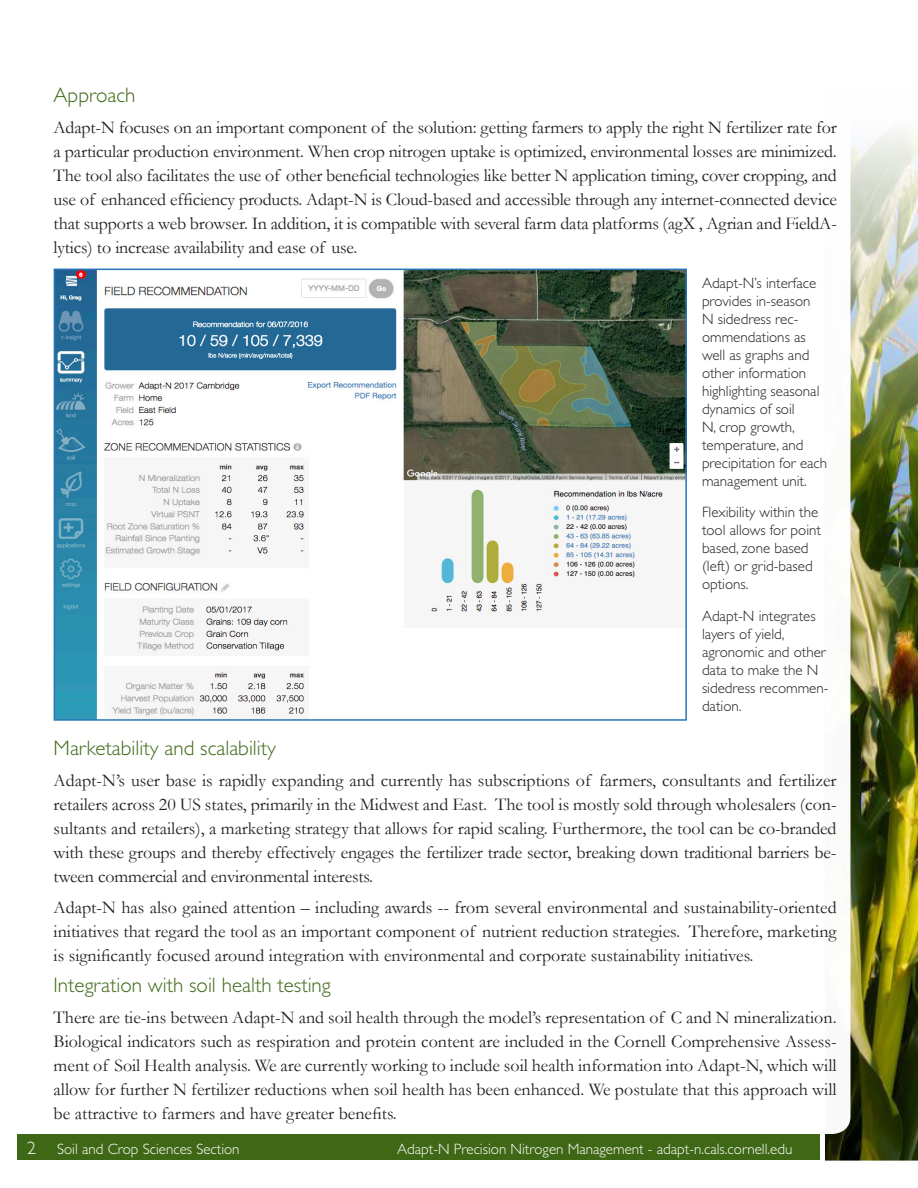
<style>
.page{position:relative;width:918px;height:1188px;background:#fff}
.page>*{position:absolute;margin:0;border:0;box-sizing:border-box;transform-origin:0 0}
.t1{font:300 21px "Gill Sans";color:#3e6815}
.List_Paragraph{font:18px/24px "Garamond";letter-spacing:-.01em;color:#231f20;text-align:justify}
.t2{font:300 18px "Gill Sans";color:#fff}
.t3{font:300 15px/18px "Gill Sans";color:#231f20}
.t4{font:300 15px "Gill Sans";color:#fff}
</style>
<div class="page">
<img style="left:825px;top:130px;width:93px;height:1031px">
<div style="left:17px;top:1134px;width:803px;height:26px;background:#3e6815"></div>
<div style="left:608px;top:81px;width:242px;height:1053px;background:#fff;border-radius:18px"></div>
<img style="left:57px;top:272px;width:627px;height:446px">
<div style="left:54px;top:269px;width:633px;height:452px;border:2px solid #2775b7"></div>
<p class="t1" style="left:54px;top:84px;width:83px">Approach</p>
<p class="List_Paragraph" style="left:54px;top:115px;width:785px">Adapt-N focuses on an important component of the solution: getting farmers to apply the right N fertilizer rate for a particular production environment. When crop nitrogen uptake is optimized, environmental losses are minimized.<br>The tool also facilitates the use of other beneficial technologies like better N application timing, cover cropping, and use of enhanced efficiency products. Adapt-N is Cloud-based and accessible through any internet-connected device that supports a web browser. In addition, it is compatible with several farm data platforms (agX , Agrian and FieldA&shy;lytics) to increase availability and ease of use.</p>
<p class="t3" style="left:702px;top:274px;width:127px">Adapt-N’s interface provides in-season<br>N sidedress rec&shy;ommendations as well as graphs and other information highlighting seasonal dynamics of soil<br>N, crop growth, temperature, and precipitation for each management unit.</p>
<p class="t3" style="left:702px;top:503px;width:121px">Flexibility within the tool allows for point based, zone based (left) or grid-based options.</p>
<p class="t3" style="left:702px;top:607px;width:128px">Adapt-N integrates layers of yield, agronomic and other data to make the N sidedress recommen&shy;dation.</p>
<p class="t1" style="left:54px;top:736px;width:224px">Marketability and scalability</p>
<p class="List_Paragraph" style="left:54px;top:768px;width:785px">Adapt-N’s user base is rapidly expanding and currently has subscriptions of farmers, consultants and fertilizer retailers across 20 US states, primarily in the Midwest and East. The tool is mostly sold through wholesalers (con&shy;sultants and retailers), a marketing strategy that allows for rapid scaling. Furthermore, the tool can be co-branded with these groups and thereby effectively engages the fertilizer trade sector, breaking down traditional barriers be&shy;tween commercial and environmental interests.</p>
<p class="List_Paragraph" style="left:54px;top:894px;width:785px">Adapt-N has also gained attention – including awards -- from several environmental and sustainability-oriented initiatives that regard the tool as an important component of nutrient reduction strategies. Therefore, marketing is significantly focused around integration with environmental and corporate sustainability initiatives.</p>
<p class="t1" style="left:54px;top:974px;width:279px">Integration with soil health testing</p>
<p class="List_Paragraph" style="left:54px;top:1005px;width:785px">There are tie-ins between Adapt-N and soil health through the model’s representation of C and N mineralization.<br>Biological indicators such as respiration and protein content are included in the Cornell Comprehensive Assess&shy;ment of Soil Health analysis. We are currently working to include soil health information into Adapt-N, which will allow for further N fertilizer reductions when soil health has been enhanced. We postulate that this approach will be attractive to farmers and have greater benefits.</p>
<p class="t2" style="left:27px;top:1138px;width:10px">2</p>
<p class="t4" style="left:57px;top:1140px;width:184px">Soil and Crop Sciences Section</p>
<p class="t4" style="left:397px;top:1140px;width:397px">Adapt-N Precision Nitrogen Management - adapt-n.cals.cornell.edu</p>
</div>
